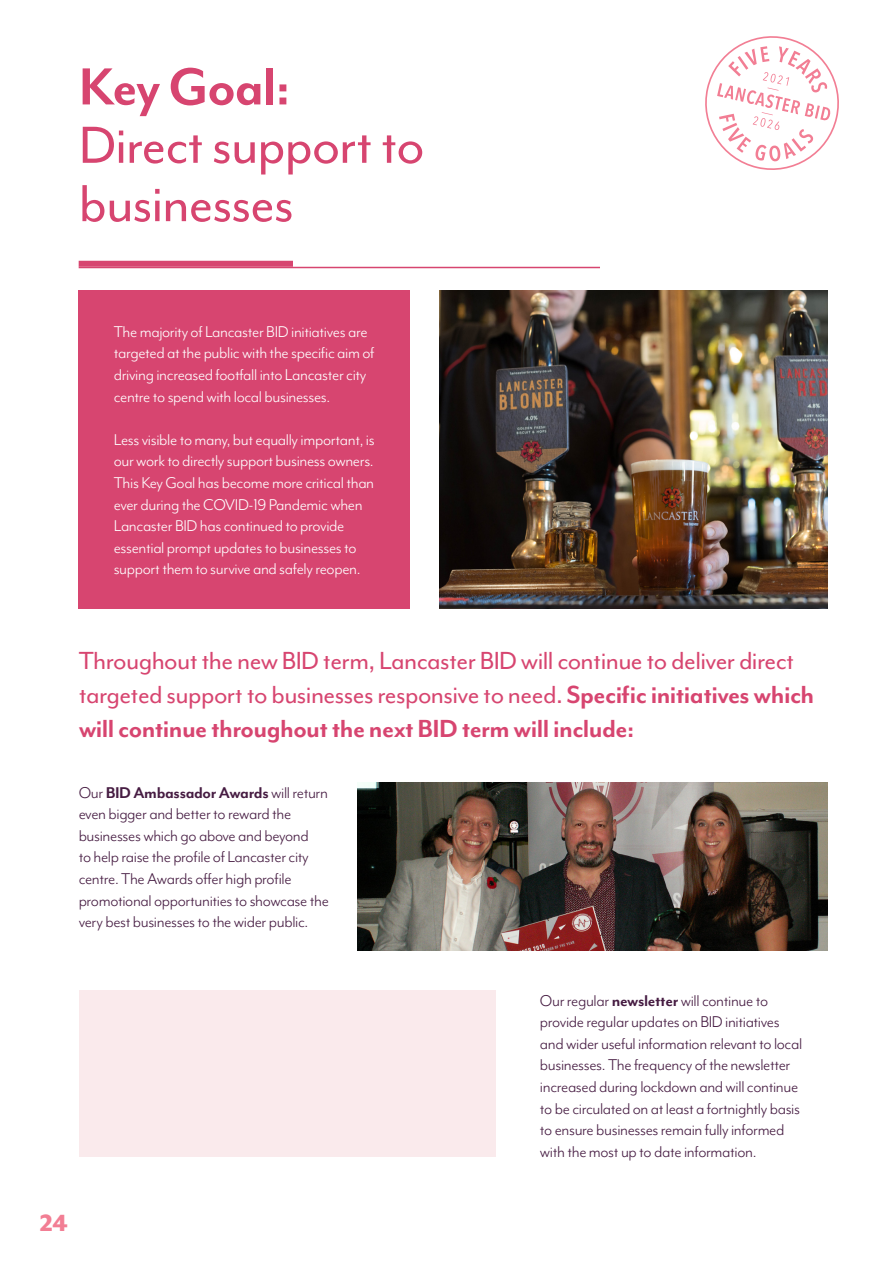
<style>
.page{position:relative;width:893px;height:1263px;background:#fff}
.page>*{position:absolute;margin:0;border:0;box-sizing:border-box;transform-origin:0 0}
.t1{font:60px "Mr Eaves Mod OT";letter-spacing:-.02em;color:#d74570}
.t2{font:700 60px "Mr Eaves Mod OT";letter-spacing:-.02em;color:#d74570}
.t3{font:28.5px/33.9px "Mr Eaves Mod OT";letter-spacing:-.02em;color:#d74570}
.t4{font:800 27px "Mr Eaves Mod OT";color:#f27e94}
.t5{font:18px/21.6px "Mr Eaves Mod OT";letter-spacing:-.02em;color:#461c42}
.t6{font:18px/21.6px "Mr Eaves Mod OT";letter-spacing:-.02em;color:#fff}
.s1{font-weight:700}
</style>
<div class="page">
<div style="left:78px;top:290px;width:332px;height:318px;background:#d74570"></div>
<hr style="left:79px;top:267px;width:521px;height:1px;background:#d74570">
<div style="left:79px;top:261px;width:214px;height:6px;background:#d74570"></div>
<img style="left:439px;top:290px;width:388px;height:318px">
<img style="left:357px;top:782px;width:470px;height:168px">
<div style="left:79px;top:990px;width:416px;height:167px;background:#faeaec"></div>
<svg style="left:705px;top:36px;width:134px;height:134px"></svg>
<p class="t2" style="left:79px;top:54px;width:213px">Key Goal:</p>
<p class="t1" style="left:79px;top:112px;width:347px">Direct support to</p>
<p class="t1" style="left:79px;top:171px;width:217px">businesses</p>
<p class="t6" style="left:114px;top:321px;width:262px">The majority of Lancaster BID initiatives are targeted at the public with the specific aim of driving increased footfall into Lancaster city centre to spend with local businesses.</p>
<p class="t6" style="left:114px;top:429px;width:262px">Less visible to many, but equally important, is our work to directly support business owners.<br>This Key Goal has become more critical than ever during the COVID-19 Pandemic when Lancaster BID has continued to provide</p>
<p class="t6" style="left:114px;top:537px;width:248px">essential prompt updates to businesses to support them to survive and safely reopen.</p>
<p class="t3" style="left:79px;top:644px;width:737px">Throughout the new BID term, Lancaster BID will continue to deliver direct targeted support to businesses responsive to need. <span class="s1">Specific initiatives which will continue throughout the next BID term will include:</span></p>
<p class="t5" style="left:79px;top:782px;width:252px">Our <span class="s1">BID Ambassador Awards</span> will return even bigger and better to reward the businesses which go above and beyond<br>to help raise the profile of Lancaster city centre. The Awards offer high profile promotional opportunities to showcase the very best businesses to the wider public.</p>
<h3 class="t4" style="left:40px;top:1209px;width:30px">24</h3>
<p class="t5" style="left:540px;top:990px;width:264px">Our regular <span class="s1">newsletter</span> will continue to provide regular updates on BID initiatives and wider useful information relevant to local businesses. The frequency of the newsletter increased during lockdown and will continue to be circulated on at least a fortnightly basis to ensure businesses remain fully informed with the most up to date information.</p>
</div>
